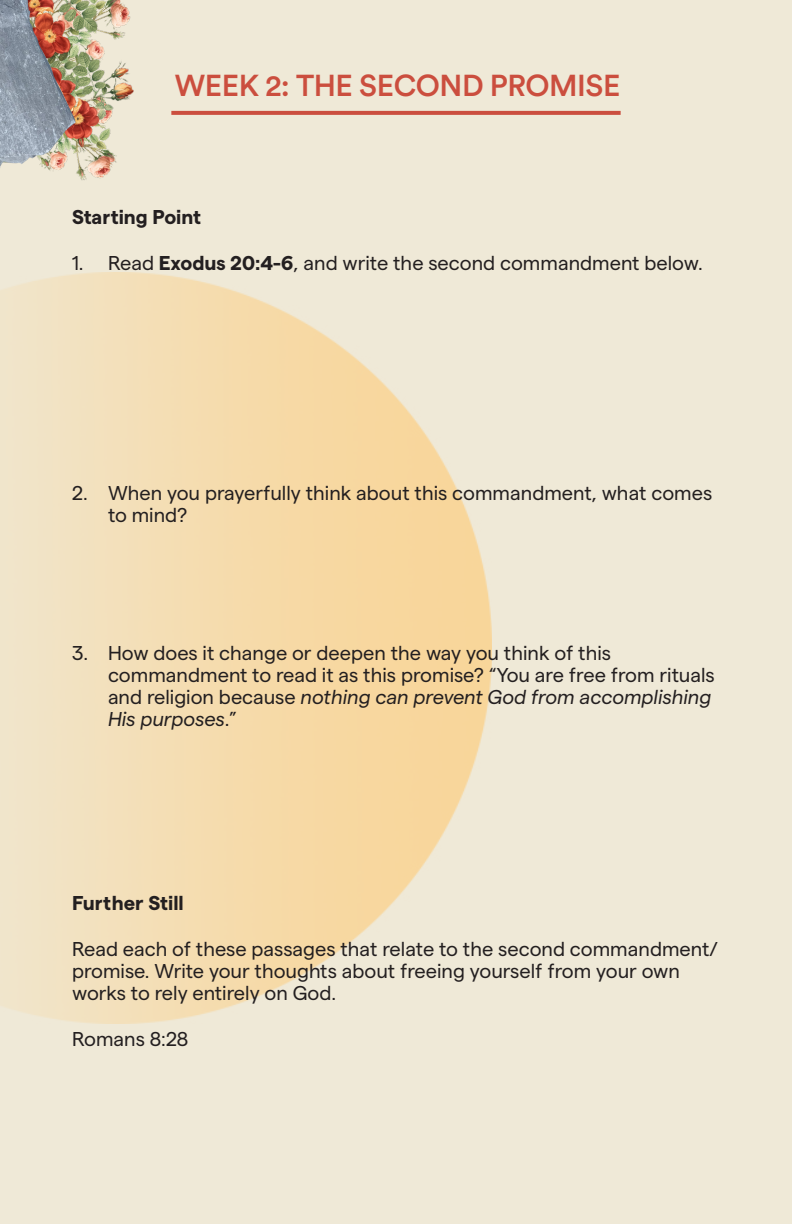
<style>
.page{position:relative;width:792px;height:1224px;background:#efe9d7}
.page>*{position:absolute;margin:0;border:0;box-sizing:border-box;transform-origin:0 0}
.t1{font:500 30px "Circular Std";letter-spacing:-.015em;color:#cb4e3e}
.t2{font:20px/22px "Matter";color:#231f20}
.t3{font:700 20px "Matter";color:#231f20}
.s1{font-weight:700}
.s2{font-style:italic}
</style>
<div class="page">
<img style="left:0;top:273px;width:492px;height:751px">
<svg style="left:171px;top:111px;width:450px;height:4px;background:#cc5242"></svg>
<img style="left:76px;top:0;width:58px;height:180px">
<img style="left:0;top:0;width:76px;height:171px">
<p class="t1" style="left:175px;top:67px;width:447px">WEEK 2: THE SECOND PROMISE</p>
<p class="t3" style="left:72px;top:202px;width:131px">Starting Point</p>
<p class="t2" style="left:72px;top:251px;width:632px">1. Read <span class="s1">Exodus 20:4-6</span>, and write the second commandment below.</p>
<p class="t2" style="left:108px;top:481px;width:606px;text-indent:-36px">2. When you prayerfully think about this commandment, what comes to mind?</p>
<p class="t2" style="left:108px;top:641px;width:608px;text-indent:-36px">3. How does it change or deepen the way you think of this commandment to read it as this promise? “You are free from rituals and religion because <span class="s2">nothing can prevent God from accomplishing His purposes</span>.”</p>
<p class="t3" style="left:72px;top:888px;width:113px">Further Still</p>
<p class="t2" style="left:72px;top:937px;width:647px">Read each of these passages that relate to the second commandment/ promise. Write your thoughts about freeing yourself from your own works to rely entirely on God.</p>
<p class="t2" style="left:72px;top:1027px;width:118px">Romans 8:28</p>
</div>
